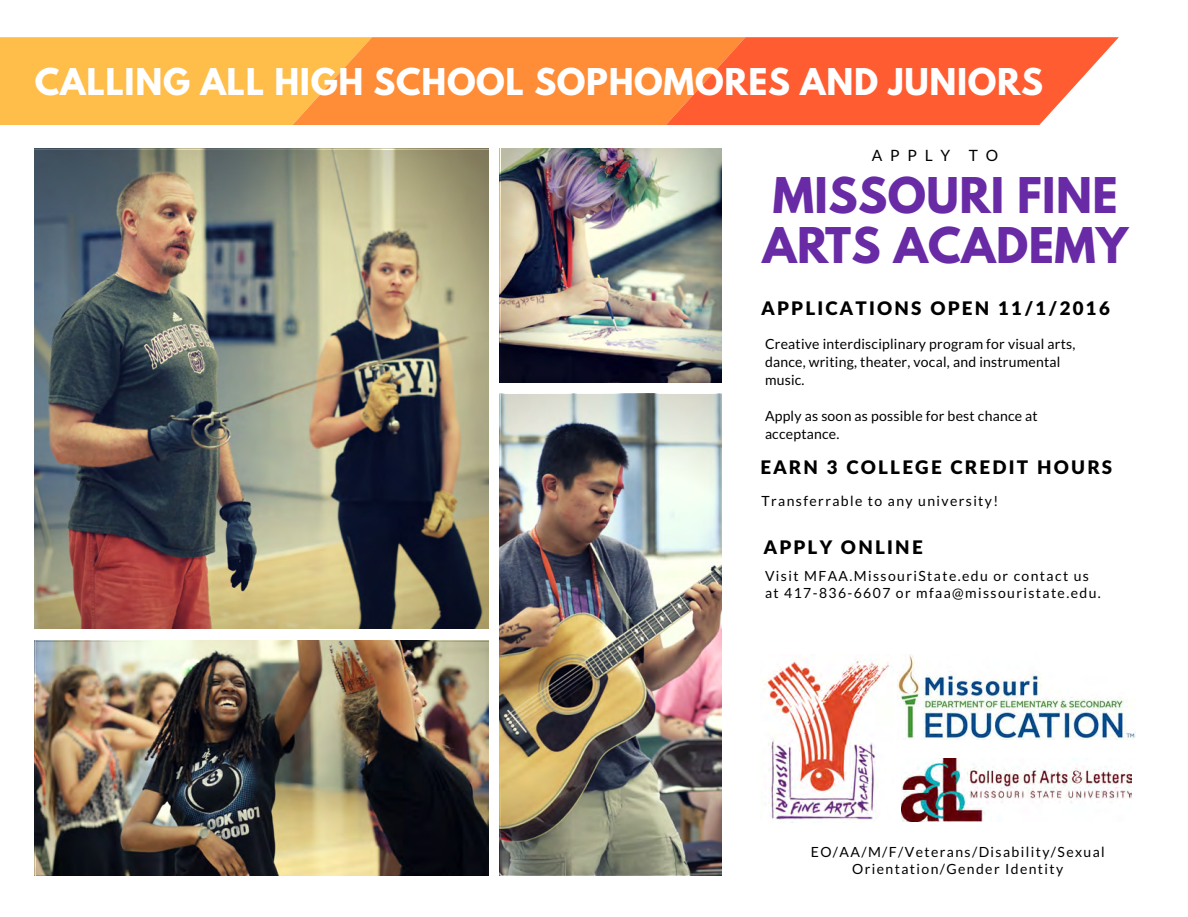
<style>
.page{position:relative;width:1188px;height:917px;background:#fff}
.page>*{position:absolute;margin:0;border:0;box-sizing:border-box;transform-origin:0 0}
.t1{font:700 43.65px/49.5px "League Spartan";letter-spacing:.01em;color:#682aa5}
.t2{font:700 32.7px "League Spartan";letter-spacing:.02em;color:#fff}
.t3{font:900 18.75px "Lato";letter-spacing:.12em;color:#000}
.t4{font:15.6px "Lato";letter-spacing:.5em;color:#000}
.t5{font:13.95px/16.8px "Lato";letter-spacing:.1em;color:#000}
.t6{font:13.95px/18px "Lato";letter-spacing:.015em;color:#000}
</style>
<div class="page">
<img style="left:767px;top:659px;width:124px;height:163px">
<img style="left:35px;top:148px;width:453px;height:480px">
<img style="left:35px;top:640px;width:453px;height:235px">
<img style="left:500px;top:148px;width:221px;height:234px">
<img style="left:500px;top:393px;width:221px;height:482px">
<svg style="left:0;top:37px;width:1119px;height:87px;background:#ff8e41"></svg>
<img style="left:898px;top:654px;width:237px;height:85px">
<img style="left:901px;top:758px;width:231px;height:63px">
<h2 class="t2" style="left:35px;top:65px;width:1010px">CALLING ALL HIGH SCHOOL SOPHOMORES AND JUNIORS</h2>
<p class="t4" style="left:872px;top:145px;width:128px">APPLY TO</p>
<h1 class="t1" style="left:762px;top:176px;width:367px">MISSOURI FINE<br>ARTS ACADEMY</h1>
<h3 class="t3" style="left:762px;top:296px;width:350px">APPLICATIONS OPEN 11/1/2016</h3>
<p class="t6" style="left:765px;top:334px;width:312px">Creative interdisciplinary program for visual arts, dance, writing, theater, vocal, and instrumental music.</p>
<p class="t6" style="left:765px;top:406px;width:274px">Apply as soon as possible for best chance at acceptance.</p>
<h3 class="t3" style="left:761px;top:455px;width:353px">EARN 3 COLLEGE CREDIT HOURS</h3>
<p class="t5" style="left:762px;top:492px;width:238px">Transferrable to any university!</p>
<h3 class="t3" style="left:764px;top:535px;width:160px">APPLY ONLINE</h3>
<p class="t5" style="left:765px;top:567px;width:337px">Visit MFAA.MissouriState.edu or contact us at 417-836-6607 or mfaa@missouristate.edu.</p>
<p class="t5" style="left:811px;top:843px;width:295px;text-align:center">EO/AA/M/F/Veterans/Disability/Sexual<br>Orientation/Gender Identity</p>
</div>
